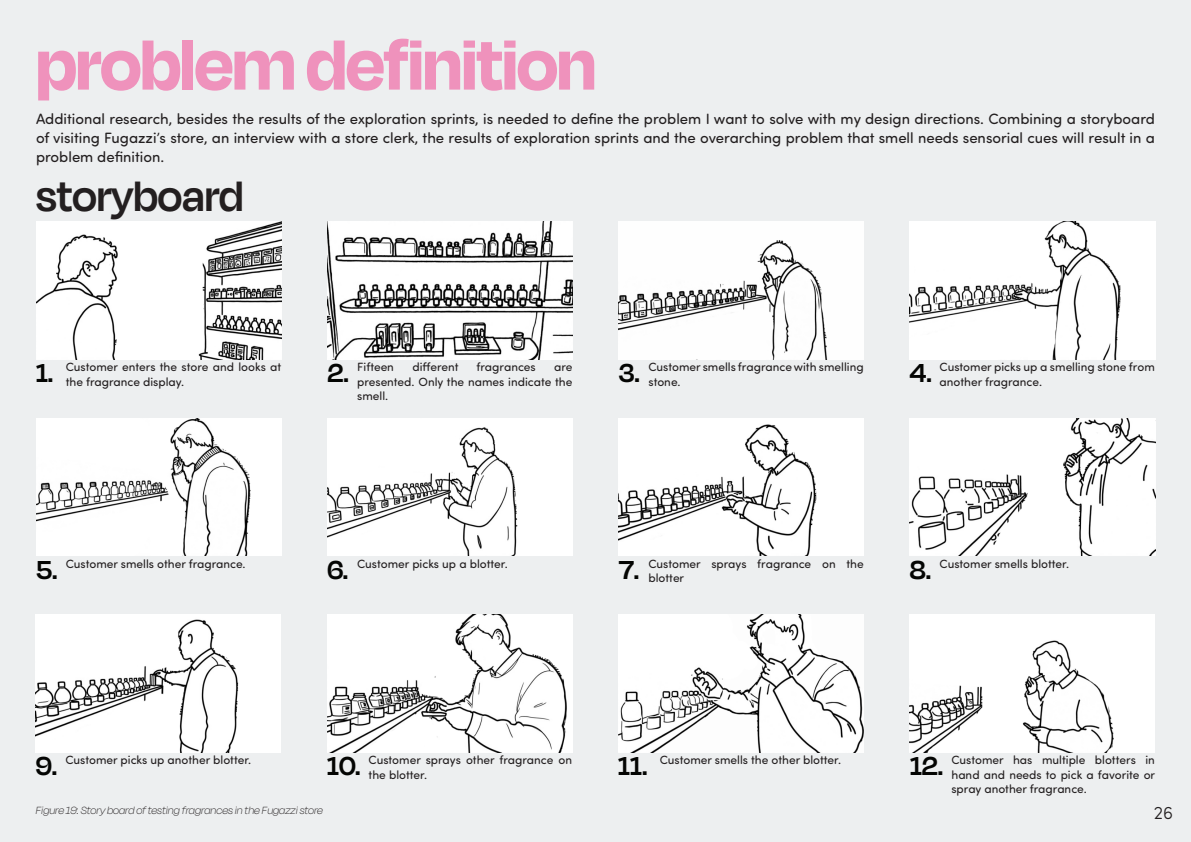
<style>
.page{position:relative;width:1191px;height:842px;background:#edeff0}
.page>*{position:absolute;margin:0;border:0;box-sizing:border-box;transform-origin:0 0}
.Heading_2{font:700 80px "Degular Display";letter-spacing:-.01em;color:#ef92bc}
.Sub_Heading_4{font:600 48px "Degular Display";color:#231f20}
.Sub_Heading_4-2{font:600 30px "Degular Display";color:#040503}
.t1{font:300 18px "Sofia Pro Soft";color:#231f20}
.t2{font:15px/19px "Sofia Pro Soft";color:#231f20;text-align:justify}
.t3{font:12px/14.4px "Sofia Pro Soft";color:#231f20;text-align:justify}
.Sub_Heading_4-3{font:italic 100 12px "Degular Display";color:#231f20}
</style>
<div class="page">
<img style="left:36px;top:221px;width:245px;height:138px">
<img style="left:910px;top:221px;width:245px;height:138px">
<img style="left:618px;top:221px;width:245px;height:138px">
<img style="left:327px;top:221px;width:245px;height:138px">
<img style="left:36px;top:418px;width:245px;height:138px">
<img style="left:910px;top:418px;width:245px;height:138px">
<img style="left:618px;top:418px;width:245px;height:138px">
<img style="left:327px;top:418px;width:245px;height:138px">
<img style="left:36px;top:615px;width:245px;height:137px">
<img style="left:909px;top:615px;width:245px;height:137px">
<img style="left:618px;top:615px;width:245px;height:137px">
<img style="left:327px;top:615px;width:245px;height:137px">
<p class="Heading_2" style="left:36px;top:18px;width:561px">problem definition</p>
<p class="t2" style="left:36px;top:109px;width:1120px">Additional research, besides the results of the exploration sprints, is needed to define the problem I want to solve with my design directions. Combining a storyboard of visiting Fugazzi’s store, an interview with a store clerk, the results of exploration sprints and the overarching problem that smell needs sensorial cues will result in a problem definition.</p>
<p class="Sub_Heading_4" style="left:36px;top:169px;width:209px">storyboard</p>
<p class="Sub_Heading_4-2" style="left:36px;top:356px;width:19px">1.</p>
<p class="Sub_Heading_4-2" style="left:327px;top:356px;width:23px">2.</p>
<p class="t3" style="left:648px;top:359px;width:217px">Customer smells fragrance with smelling</p>
<p class="t3" style="left:66px;top:359px;width:217px">Customer enters the store and looks at the fragrance display.</p>
<p class="t3" style="left:357px;top:359px;width:38px">Fifteen</p>
<p class="t3" style="left:412px;top:359px;width:48px">different</p>
<p class="t3" style="left:476px;top:359px;width:61px">fragrances</p>
<p class="Sub_Heading_4-2" style="left:619px;top:356px;width:22px">3.</p>
<p class="t3" style="left:357px;top:359px;width:217px;text-indent:197px">are presented. Only the names indicate the smell.</p>
<p class="t3" style="left:648px;top:374px;width:34px">stone.</p>
<p class="Sub_Heading_4-2" style="left:910px;top:356px;width:23px">4.</p>
<p class="t3" style="left:939px;top:359px;width:217px">Customer picks up a smelling stone from</p>
<p class="t3" style="left:939px;top:374px;width:104px">another fragrance.</p>
<p class="Sub_Heading_4-2" style="left:36px;top:552px;width:23px">5.</p>
<p class="Sub_Heading_4-2" style="left:327px;top:552px;width:22px">6.</p>
<p class="t3" style="left:648px;top:556px;width:217px">Customer sprays fragrance on the</p>
<p class="t3" style="left:66px;top:556px;width:181px">Customer smells other fragrance.</p>
<p class="t3" style="left:357px;top:556px;width:152px">Customer picks up a blotter.</p>
<p class="Sub_Heading_4-2" style="left:619px;top:552px;width:22px">7.</p>
<p class="t3" style="left:648px;top:570px;width:37px">blotter</p>
<p class="Sub_Heading_4-2" style="left:910px;top:552px;width:23px">8.</p>
<p class="t3" style="left:939px;top:556px;width:131px">Customer smells blotter.</p>
<p class="t3" style="left:65px;top:752px;width:187px">Customer picks up another blotter.</p>
<p class="t3" style="left:368px;top:752px;width:205px">Customer sprays other fragrance on</p>
<p class="Sub_Heading_4-2" style="left:36px;top:749px;width:23px">9.</p>
<p class="Sub_Heading_4-2" style="left:327px;top:749px;width:35px">10.</p>
<p class="t3" style="left:368px;top:767px;width:60px">the blotter.</p>
<p class="Sub_Heading_4-2" style="left:618px;top:749px;width:31px">11.</p>
<p class="t3" style="left:951px;top:752px;width:205px">Customer has multiple blotters in hand and needs to pick a favorite or spray another fragrance.</p>
<p class="t3" style="left:659px;top:752px;width:183px">Customer smells the other blotter.</p>
<p class="Sub_Heading_4-2" style="left:910px;top:749px;width:35px">12.</p>
<p class="Sub_Heading_4-3" style="left:36px;top:804px;width:289px">Figure 19: Story board of testing fragrances in the Fugazzi store</p>
<h3 class="t1" style="left:1153px;top:801px;width:21px">26</h3>
</div>
